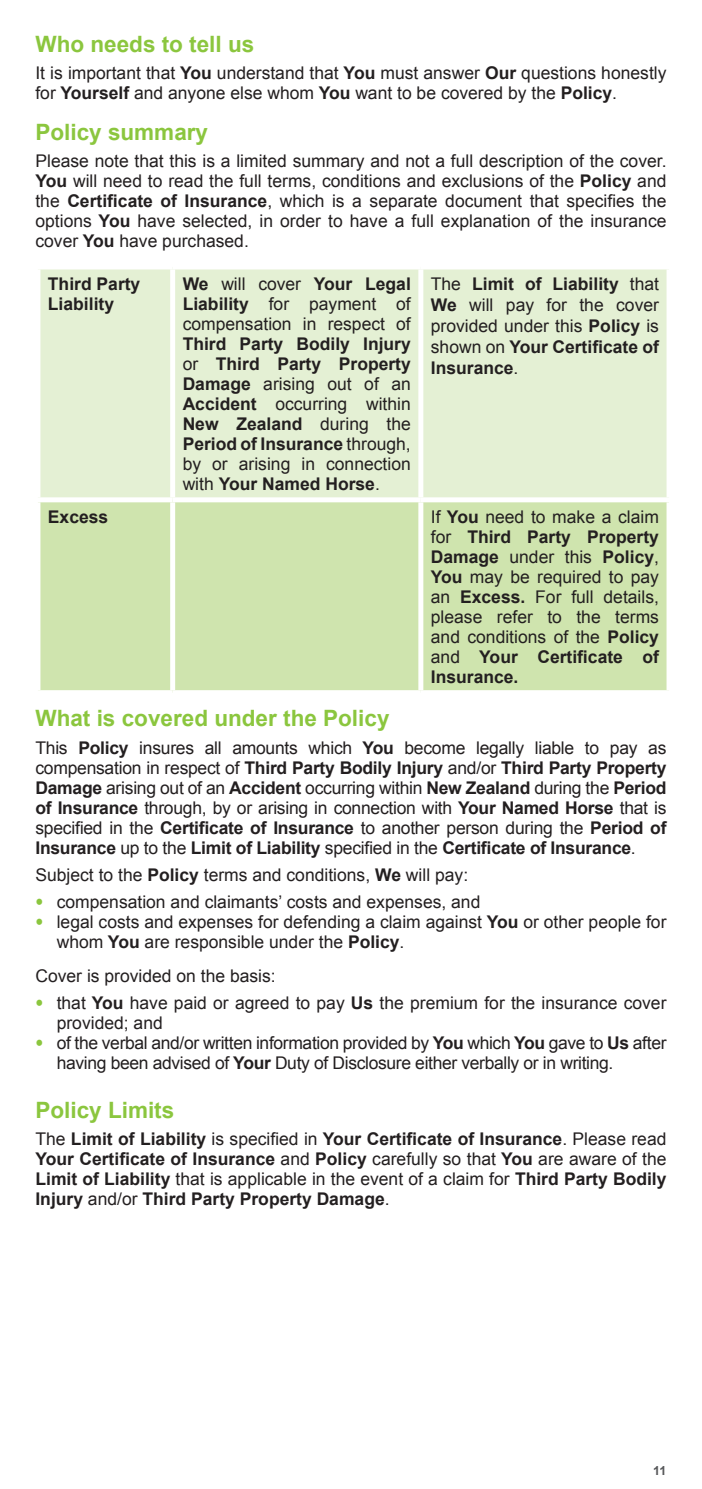
<style>
.page{position:relative;width:702px;height:1489px;background:#fff}
.page>*{position:absolute;margin:0;border:0;box-sizing:border-box;transform-origin:0 0}
.TITLE_2{font:700 22.5px "Arial";color:#8bc63e}
.BODY_TEXT{font:17.5px/20px "Arial";color:#231f20;text-align:justify}
.BODY_TEXT-2{font:700 17.5px/20px "Arial";color:#231f20}
.BODY_TEXT-3{font:17.5px/20px "Arial";letter-spacing:-.02em;color:#231f20}
.No_Spacing{font:17.5px/21px "Arial";color:#231f20;text-align:justify}
.t1{font:700 12.5px "Arial";color:#57585a}
.s1{font-weight:700}
.s2{font-family:"Helvetica Neue LT Std";font-weight:300;color:#8bc63e}
.s3{font-weight:400}
</style>
<div class="page">
<div style="left:40px;top:269px;width:626px;height:228px;background:#e4f0d4"></div>
<div style="left:40px;top:502px;width:626px;height:188px;background:#cfe4ae"></div>
<div style="left:170px;top:269px;width:5px;height:228px;background:#fff"></div>
<div style="left:418px;top:269px;width:5px;height:228px;background:#fff"></div>
<div style="left:170px;top:502px;width:5px;height:188px;background:#fff"></div>
<div style="left:418px;top:502px;width:5px;height:188px;background:#fff"></div>
<p class="TITLE_2" style="left:35px;top:29px;width:220px">Who needs to tell us</p>
<p class="BODY_TEXT" style="left:35px;top:63px;width:632px">It is important that <span class="s1">You</span> understand that <span class="s1">You</span> must answer <span class="s1">Our</span> questions honestly for <span class="s1">Yourself</span> and anyone else whom <span class="s1">You</span> want to be covered by the <span class="s1">Policy</span>.</p>
<p class="TITLE_2" style="left:35px;top:117px;width:174px">Policy summary</p>
<p class="BODY_TEXT" style="left:35px;top:151px;width:632px">Please note that this is a limited summary and not a full description of the cover.<br><span class="s1">You</span> will need to read the full terms, conditions and exclusions of the <span class="s1">Policy</span> and the <span class="s1">Certificate of Insurance</span>, which is a separate document that specifies the options <span class="s1">You</span> have selected, in order to have a full explanation of the insurance cover <span class="s1">You</span> have purchased.</p>
<p class="BODY_TEXT-2" style="left:48px;top:274px;width:94px">Third Party<br>Liability</p>
<p class="BODY_TEXT" style="left:183px;top:274px;width:230px"><span class="s1">We</span> will cover <span class="s1">Your Legal Liability</span> for payment of compensation in respect of <span class="s1">Third Party Bodily Injury </span>or <span class="s1">Third Party Property Damage</span> arising out of an <span class="s1">Accident</span> occurring within <span class="s1">New Zealand</span> during the <span class="s1">Period of Insurance</span> through, by or arising in connection with <span class="s1">Your Named Horse</span>.</p>
<p class="No_Spacing" style="left:431px;top:273px;width:230px">The <span class="s1">Limit of Liability</span> that <span class="s1">We</span> will pay for the cover provided under this <span class="s1">Policy</span> is shown on <span class="s1">Your Certificate of Insurance</span>.</p>
<p class="BODY_TEXT-2" style="left:48px;top:507px;width:62px">Excess</p>
<p class="BODY_TEXT" style="left:431px;top:506px;width:230px">If <span class="s1">You</span> need to make a claim for <span class="s1">Third Party Property Damage</span> under this <span class="s1">Policy</span>, <span class="s1">You</span> may be required to pay an <span class="s1">Excess.</span> For full details, please refer to the terms and conditions of the <span class="s1">Policy </span>and <span class="s1">Your Certificate of Insurance.</span></p>
<p class="TITLE_2" style="left:35px;top:703px;width:355px">What is covered under the Policy</p>
<p class="BODY_TEXT" style="left:35px;top:737px;width:632px">This <span class="s1">Policy</span> insures all amounts which <span class="s1">You</span> become legally liable to pay as compensation in respect of <span class="s1">Third Party Bodily Injury</span> and/or <span class="s1">Third Party Property Damage</span> arising out of an <span class="s1">Accident</span> occurring within <span class="s1">New Zealand</span> during the <span class="s1">Period of Insurance</span> through, by or arising in connection with <span class="s1">Your Named Horse</span> that is specified in the <span class="s1">Certificate of Insurance</span> to another person during the <span class="s1">Period of Insurance</span> up to the <span class="s1">Limit of Liability</span> specified in the <span class="s1">Certificate of Insurance</span>.</p>
<p class="BODY_TEXT" style="left:35px;top:864px;width:434px">Subject to the <span class="s1">Policy</span> terms and conditions, <span class="s1">We</span> will pay:</p>
<p class="BODY_TEXT" style="left:35px;top:891px;width:446px"><span class="s2">•</span> compensation and claimants’ costs and expenses, and</p>
<p class="BODY_TEXT" style="left:57px;top:911px;width:611px;text-indent:-21px"><span class="s2">•</span> legal costs and expenses for defending a claim against <span class="s1">You</span> or other people for whom <span class="s1">You</span> are responsible under the <span class="s1">Policy</span>.</p>
<p class="BODY_TEXT" style="left:35px;top:966px;width:242px">Cover is provided on the basis:</p>
<p class="BODY_TEXT" style="left:57px;top:993px;width:611px;text-indent:-21px"><span class="s2">•</span> that <span class="s1">You</span> have paid or agreed to pay <span class="s1">Us</span> the premium for the insurance cover provided; and</p>
<p class="BODY_TEXT-3" style="left:57px;top:1033px;width:611px;text-indent:-21px"><span class="s2">•</span> of the verbal and/or written information provided by <span class="s1">You</span> which <span class="s1">You</span> gave to <span class="s1">Us</span> after having been advised of <span class="s1">Your</span> Duty of Disclosure either verbally or in writing.</p>
<p class="TITLE_2" style="left:35px;top:1094px;width:140px">Policy Limits</p>
<p class="BODY_TEXT-2" style="left:35px;top:1128px;width:632px;text-align:justify"><span class="s3">The</span> Limit of Liability <span class="s3">is specified in</span> Your Certificate of Insurance<span class="s3">. Please read </span>Your Certificate of Insurance <span class="s3">and</span> Policy <span class="s3">carefully so that</span> You <span class="s3">are aware of the </span>Limit of Liability <span class="s3">that is applicable in the event of a claim for</span> Third Party Bodily Injury <span class="s3">and/or</span> Third Party Property Damage<span class="s3">.</span></p>
<p class="t1" style="left:653px;top:1461px;width:15px">11</p>
</div>
